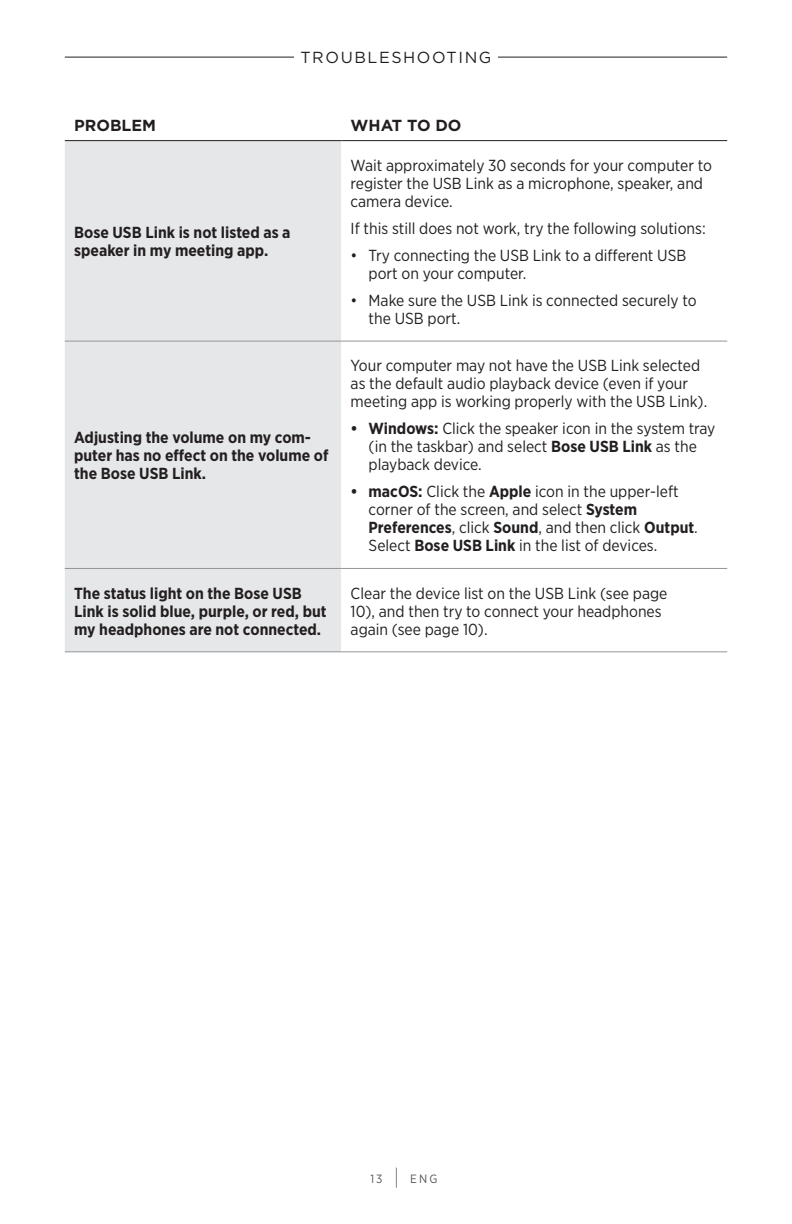
<style>
.page{position:relative;width:792px;height:1224px;background:#fff}
.page>*{position:absolute;margin:0;border:0;box-sizing:border-box;transform-origin:0 0}
.Text_Table{font:16px/18px "Gotham Narrow";color:#231f20}
.Text_Table_Bold{font:700 16px/18px "Gotham Narrow";color:#231f20}
.t1{font:16px "Gotham";letter-spacing:.1em;color:#231f20}
.Text_Table_Head_1{font:700 16px "Gotham";color:#231f20}
.t2{font:12px "Gotham Narrow";color:#57585a}
.s1{font-weight:700}
.s2{font-size:22px}
</style>
<div class="page">
<hr style="left:65px;top:57px;width:662px;height:1px;background:#231f20">
<div style="left:294px;top:42px;width:204px;height:30px;background:#fff"></div>
<div style="left:65px;top:141px;width:276px;height:510px;background:#e6e7e9"></div>
<hr style="left:65px;top:341px;width:276px;height:1px;background:#939598">
<hr style="left:341px;top:341px;width:386px;height:1px;background:#939598">
<hr style="left:65px;top:568px;width:276px;height:1px;background:#939598">
<hr style="left:341px;top:568px;width:386px;height:1px;background:#939598">
<hr style="left:65px;top:651px;width:276px;height:1px;background:#939598">
<hr style="left:341px;top:651px;width:386px;height:1px;background:#939598">
<hr style="left:65px;top:140px;width:276px;height:1px;background:#231f20">
<hr style="left:341px;top:140px;width:386px;height:1px;background:#231f20">
<p class="t1" style="left:300px;top:47px;width:193px">TROUBLESHOOTING</p>
<p class="Text_Table_Head_1" style="left:74px;top:115px;width:83px">PROBLEM</p>
<p class="Text_Table_Head_1" style="left:351px;top:115px;width:112px">WHAT TO DO</p>
<p class="Text_Table_Bold" style="left:74px;top:224px;width:218px">Bose USB Link is not listed as a speaker in my meeting app.</p>
<p class="Text_Table_Bold" style="left:74px;top:428px;width:256px">Adjusting the volume on my com&shy;puter has no effect on the volume of the Bose USB Link.</p>
<p class="Text_Table" style="left:351px;top:156px;width:363px">Wait approximately 30 seconds for your computer to register the USB Link as a microphone, speaker, and camera device.</p>
<p class="Text_Table" style="left:351px;top:219px;width:357px">If this still does not work, try the following solutions:</p>
<p class="Text_Table" style="left:369px;top:246px;width:319px;text-indent:-18px">• Try connecting the USB Link to a different USB port on your computer.</p>
<p class="Text_Table" style="left:369px;top:291px;width:330px;text-indent:-18px">• Make sure the USB Link is connected securely to the USB port.</p>
<p class="Text_Table" style="left:351px;top:356px;width:358px">Your computer may not have the USB Link selected as the default audio playback device (even if your meeting app is working properly with the USB Link).</p>
<p class="Text_Table" style="left:369px;top:419px;width:348px;text-indent:-18px"><span class="s1">• Windows:</span> Click the speaker icon in the system tray (in the taskbar) and select <span class="s1">Bose USB Link</span> as the playback device.</p>
<p class="Text_Table" style="left:369px;top:482px;width:331px;text-indent:-18px"><span class="s1">• macOS:</span> Click the <span class="s1">Apple</span> icon in the upper-left corner of the screen, and select <span class="s1">System Preferences</span>, click <span class="s1">Sound</span>, and then click <span class="s1">Output</span>.<br>Select <span class="s1">Bose USB Link</span> in the list of devices.</p>
<p class="Text_Table_Bold" style="left:74px;top:584px;width:254px">The status light on the Bose USB<br>Link is solid blue, purple, or red, but my headphones are not connected.</p>
<p class="Text_Table" style="left:351px;top:584px;width:318px">Clear the device list on the USB Link (see page<br>10), and then try to connect your headphones again (see page 10).</p>
<p class="t2" style="left:370px;top:1171px;width:69px">13 <span class="s2">|</span> ENG</p>
</div>
